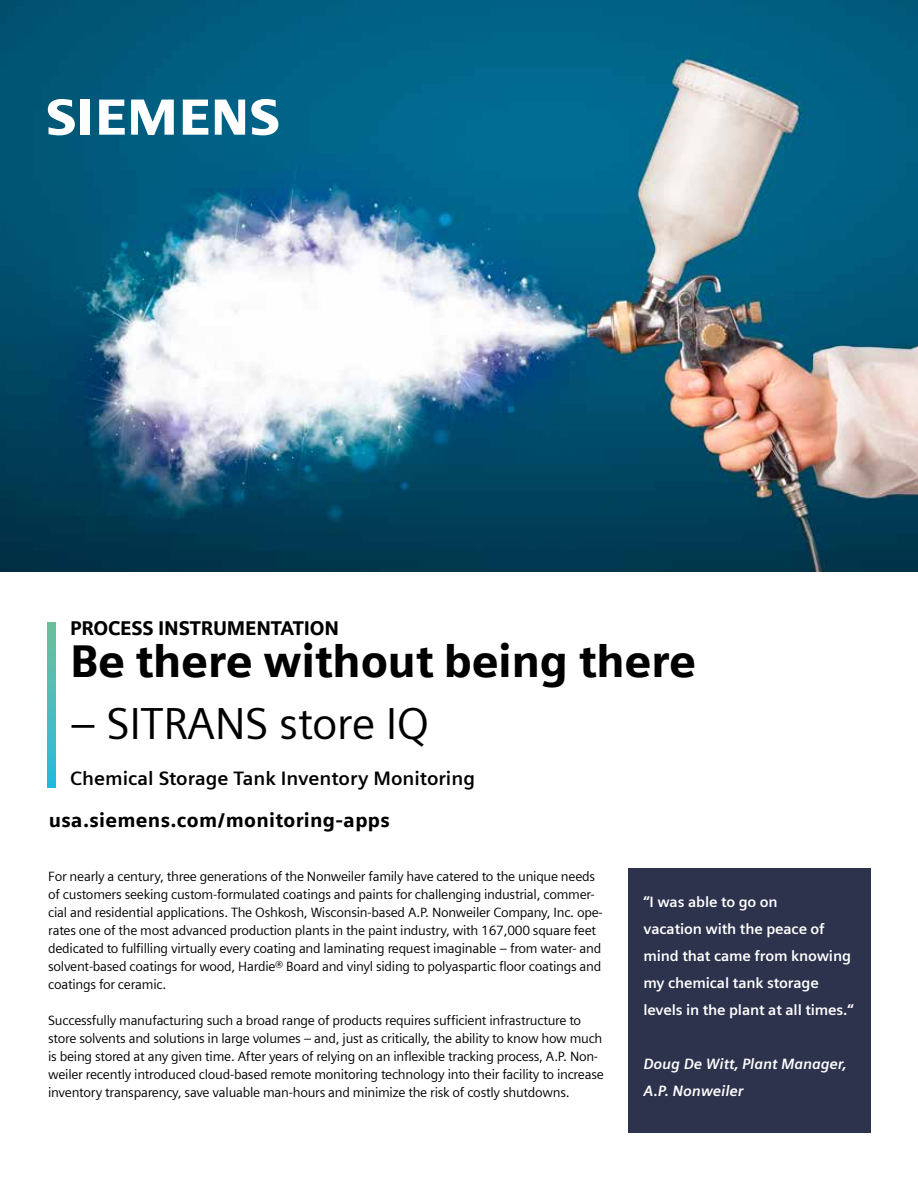
<style>
.page{position:relative;width:918px;height:1188px;background:#fff}
.page>*{position:absolute;margin:0;border:0;box-sizing:border-box;transform-origin:0 0}
.t1{font:900 45px "Siemens Sans";letter-spacing:-.01em;color:#000}
.t2{font:45px "Siemens Sans";letter-spacing:-.01em;color:#000}
.t3{font:700 19.5px "Siemens Sans";color:#000}
.t4{font:900 19.5px "Siemens Sans";letter-spacing:.015em;color:#000}
.t5{font:900 19.5px "Siemens Sans";letter-spacing:-.01em;color:#000}
.t6{font:700 15px/27px "Siemens Sans";letter-spacing:-.01em;color:#fff}
.t7{font:italic 700 15px/27px "Siemens Sans";letter-spacing:-.01em;color:#fff}
.t8{font:13.5px/18px "Siemens Sans";letter-spacing:-.02em;color:#000}
</style>
<div class="page">
<svg style="left:47px;top:623px;width:8px;height:164px"></svg>
<img style="left:0;top:0;width:918px;height:572px">
<svg style="left:48px;top:99px;width:42px;height:36px"></svg>
<svg style="left:99px;top:100px;width:26px;height:35px"></svg>
<svg style="left:131px;top:100px;width:43px;height:35px"></svg>
<svg style="left:183px;top:100px;width:25px;height:35px"></svg>
<svg style="left:215px;top:100px;width:30px;height:35px"></svg>
<svg style="left:251px;top:99px;width:27px;height:36px"></svg>
<div style="left:628px;top:868px;width:243px;height:265px;background:#2e334d"></div>
<h2 class="t5" style="left:70px;top:613px;width:270px">PROCESS INSTRUMENTATION</h2>
<h1 class="t1" style="left:70px;top:626px;width:627px">Be there without being there</h1>
<h1 class="t2" style="left:70px;top:689px;width:361px">– SITRANS store IQ</h1>
<h2 class="t3" style="left:70px;top:763px;width:406px">Chemical Storage Tank Inventory Monitoring</h2>
<h2 class="t4" style="left:49px;top:805px;width:342px">usa.siemens.com/monitoring-apps</h2>
<p class="t8" style="left:48px;top:866px;width:556px">For nearly a century, three generations of the Nonweiler family have catered to the unique needs of customers seeking custom-formulated coatings and paints for challenging industrial, commer&shy;cial and residential applications. The Oshkosh, Wisconsin-based A.P. Nonweiler Company, Inc. ope&shy;rates one of the most advanced production plants in the paint industry, with 167,000 square feet dedicated to fulfilling virtually every coating and laminating request imaginable – from water- and solvent-based coatings for wood, Hardie® Board and vinyl siding to polyaspartic floor coatings and coatings for ceramic.</p>
<p class="t8" style="left:48px;top:1010px;width:557px">Successfully manufacturing such a broad range of products requires sufficient infrastructure to store solvents and solutions in large volumes – and, just as critically, the ability to know how much is being stored at any given time. After years of relying on an inflexible tracking process, A.P. Non&shy;weiler recently introduced cloud-based remote monitoring technology into their facility to increase inventory transparency, save valuable man-hours and minimize the risk of costly shutdowns.</p>
<p class="t6" style="left:643px;top:888px;width:212px">“I was able to go on<br>vacation with the peace of mind that came from knowing my chemical tank storage levels in the plant at all times.“</p>
<p class="t7" style="left:643px;top:1050px;width:205px">Doug De Witt, Plant Manager,<br>A.P. Nonweiler</p>
</div>
